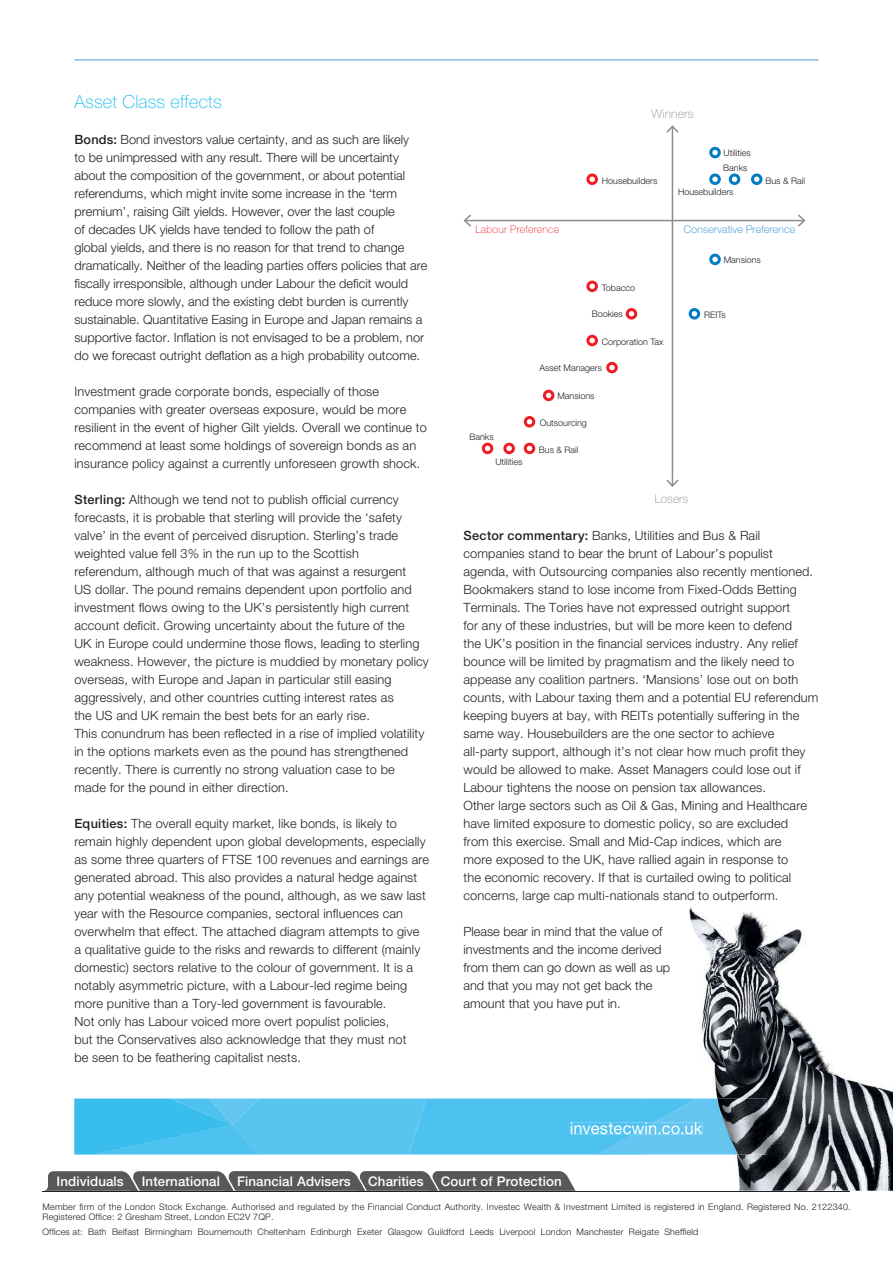
<style>
.page{position:relative;width:893px;height:1263px;background:#fff}
.page>*{position:absolute;margin:0;border:0;box-sizing:border-box;transform-origin:0 0}
.t1{font:100 18px "Helvetica Neue LT Std";letter-spacing:.01em;color:#15b8ec}
.t2{font:16.5px "Helvetica Neue LT Std";letter-spacing:.005em;color:#fff}
.t3{font:500 13.35px "Helvetica Neue LT Std";letter-spacing:.01em;color:#fff}
.t4{font:300 12.75px/18px "Helvetica Neue LT Std";letter-spacing:.01em;color:#231f20}
.t5{font:100 12px "Helvetica Neue LT Pro";letter-spacing:.02em;color:#8a8c8f}
.t6{font:100 10.5px "Helvetica Neue LT Pro";letter-spacing:.02em;color:#007cc2}
.t7{font:100 10.5px "Helvetica Neue LT Pro";letter-spacing:.02em;color:#ee1d23}
.t8{font:300 9px/10.5px "Helvetica Neue LT Std";letter-spacing:.02em;color:#231f20}
.t9{font:300 9px/14.7px "Helvetica Neue LT Pro";color:#231f20}
.s1{font-weight:500}
</style>
<div class="page">
<svg style="left:44px;top:1171px;width:532px;height:20px;background:#606163"></svg>
<hr style="left:43px;top:1191px;width:807px;height:1px;background:#231f20">
<hr style="left:74px;top:60px;width:745px;height:1px;background:#5296d1">
<img style="left:641px;top:907px;width:252px;height:284px">
<img style="left:654px;top:1098px;width:113px;height:56px">
<img style="left:654px;top:1098px;width:43px;height:24px">
<img style="left:654px;top:1122px;width:48px;height:12px">
<svg style="left:74px;top:1098px;width:580px;height:56px;background:#50c2ef"></svg>
<svg style="left:708px;top:146px;width:56px;height:120px"></svg>
<svg style="left:480px;top:173px;width:159px;height:282px"></svg>
<div style="left:689px;top:308px;width:11px;height:12px;border:3px solid #007cc2;border-radius:50%"></div>
<hr style="left:672px;top:127px;width:1px;height:358px;background:#8a8c8f">
<svg style="left:666px;top:125px;width:13px;height:8px"></svg>
<svg style="left:666px;top:479px;width:13px;height:8px"></svg>
<hr style="left:465px;top:220px;width:339px;height:1px;background:#8a8c8f">
<svg style="left:463px;top:214px;width:8px;height:13px"></svg>
<svg style="left:798px;top:214px;width:7px;height:13px"></svg>
<h1 class="t1" style="left:74px;top:91px;width:149px">Asset Class effects</h1>
<p class="t4" style="left:74px;top:130px;width:355px"><span class="s1">Bonds:</span> Bond investors value certainty, and as such are likely<br>to be unimpressed with any result. There will be uncertainty about the composition of the government, or about potential referendums, which might invite some increase in the ‘term premium’, raising Gilt yields. However, over the last couple<br>of decades UK yields have tended to follow the path of<br>global yields, and there is no reason for that trend to change dramatically. Neither of the leading parties offers policies that are fiscally irresponsible, although under Labour the deficit would reduce more slowly, and the existing debt burden is currently sustainable. Quantitative Easing in Europe and Japan remains a supportive factor. Inflation is not envisaged to be a problem, nor do we forecast outright deflation as a high probability outcome.</p>
<p class="t4" style="left:74px;top:382px;width:354px">Investment grade corporate bonds, especially of those companies with greater overseas exposure, would be more resilient in the event of higher Gilt yields. Overall we continue to recommend at least some holdings of sovereign bonds as an insurance policy against a currently unforeseen growth shock.</p>
<p class="t4" style="left:74px;top:490px;width:356px"><span class="s1">Sterling:</span> Although we tend not to publish official currency forecasts, it is probable that sterling will provide the ‘safety valve’ in the event of perceived disruption. Sterling’s trade weighted value fell 3% in the run up to the Scottish referendum, although much of that was against a resurgent<br>US dollar. The pound remains dependent upon portfolio and investment flows owing to the UK’s persistently high current account deficit. Growing uncertainty about the future of the<br>UK in Europe could undermine those flows, leading to sterling weakness. However, the picture is muddied by monetary policy overseas, with Europe and Japan in particular still easing aggressively, and other countries cutting interest rates as<br>the US and UK remain the best bets for an early rise.<br>This conundrum has been reflected in a rise of implied volatility in the options markets even as the pound has strengthened recently. There is currently no strong valuation case to be made for the pound in either direction.</p>
<p class="t4" style="left:74px;top:814px;width:356px"><span class="s1">Equities:</span> The overall equity market, like bonds, is likely to remain highly dependent upon global developments, especially as some three quarters of FTSE 100 revenues and earnings are generated abroad. This also provides a natural hedge against any potential weakness of the pound, although, as we saw last year with the Resource companies, sectoral influences can overwhelm that effect. The attached diagram attempts to give a qualitative guide to the risks and rewards to different (mainly domestic) sectors relative to the colour of government. It is a notably asymmetric picture, with a Labour-led regime being more punitive than a Tory-led government is favourable.<br>Not only has Labour voiced more overt populist policies,<br>but the Conservatives also acknowledge that they must not<br>be seen to be feathering capitalist nests.</p>
<p class="t5" style="left:651px;top:107px;width:44px">Winners</p>
<p class="t9" style="left:602px;top:173px;width:57px">Housebuilders</p>
<p class="t9" style="left:723px;top:145px;width:29px">Utilities<br>Banks</p>
<p class="t9" style="left:678px;top:184px;width:57px">Housebuilders</p>
<p class="t9" style="left:765px;top:173px;width:41px">Bus &amp; Rail</p>
<p class="t7" style="left:475px;top:223px;width:85px">Labour Preference</p>
<p class="t6" style="left:684px;top:223px;width:113px">Conservative Preference</p>
<p class="t9" style="left:602px;top:280px;width:35px">Tobacco</p>
<p class="t9" style="left:724px;top:253px;width:39px">Mansions</p>
<p class="t9" style="left:592px;top:306px;width:33px">Bookies</p>
<p class="t9" style="left:704px;top:307px;width:23px">REITs</p>
<p class="t9" style="left:469px;top:429px;width:26px">Banks</p>
<p class="t9" style="left:495px;top:454px;width:29px">Utilities</p>
<p class="t9" style="left:602px;top:334px;width:63px">Corporation Tax</p>
<p class="t9" style="left:539px;top:360px;width:64px">Asset Managers</p>
<p class="t9" style="left:557px;top:388px;width:39px">Mansions</p>
<p class="t9" style="left:540px;top:415px;width:49px">Outsourcing</p>
<p class="t9" style="left:539px;top:442px;width:41px">Bus &amp; Rail</p>
<p class="t5" style="left:655px;top:492px;width:35px">Losers</p>
<p class="t4" style="left:463px;top:526px;width:357px"><span class="s1">Sector commentary:</span> Banks, Utilities and Bus &amp; Rail companies stand to bear the brunt of Labour’s populist agenda, with Outsourcing companies also recently mentioned.<br>Bookmakers stand to lose income from Fixed-Odds Betting Terminals. The Tories have not expressed outright support<br>for any of these industries, but will be more keen to defend<br>the UK’s position in the financial services industry. Any relief bounce will be limited by pragmatism and the likely need to appease any coalition partners. ‘Mansions’ lose out on both counts, with Labour taxing them and a potential EU referendum keeping buyers at bay, with REITs potentially suffering in the same way. Housebuilders are the one sector to achieve all-party support, although it’s not clear how much profit they would be allowed to make. Asset Managers could lose out if Labour tightens the noose on pension tax allowances.<br>Other large sectors such as Oil &amp; Gas, Mining and Healthcare have limited exposure to domestic policy, so are excluded<br>from this exercise. Small and Mid-Cap indices, which are<br>more exposed to the UK, have rallied again in response to<br>the economic recovery. If that is curtailed owing to political concerns, large cap multi-nationals stand to outperform.</p>
<p class="t4" style="left:463px;top:922px;width:208px">Please bear in mind that the value of investments and the income derived from them can go down as well as up and that you may not get back the amount that you have put in.</p>
<p class="t2" style="left:570px;top:1118px;width:134px">investecwin.co.uk</p>
<p class="t3" style="left:57px;top:1173px;width:69px">Individuals</p>
<p class="t3" style="left:142px;top:1173px;width:80px">International</p>
<p class="t3" style="left:237px;top:1173px;width:115px">Financial Advisers</p>
<p class="t3" style="left:368px;top:1173px;width:57px">Charities</p>
<p class="t3" style="left:441px;top:1173px;width:122px">Court of Protection</p>
<p class="t8" style="left:43px;top:1201px;width:810px">Member firm of the London Stock Exchange. Authorised and regulated by the Financial Conduct Authority. Investec Wealth &amp; Investment Limited is registered in England. Registered No. 2122340.<br>Registered Office: 2 Gresham Street, London EC2V 7QP.</p>
<p class="t8" style="left:43px;top:1226px;width:657px">Offices at: Bath Belfast Birmingham Bournemouth Cheltenham Edinburgh Exeter Glasgow Guildford Leeds Liverpool London Manchester Reigate Sheffield</p>
</div>
